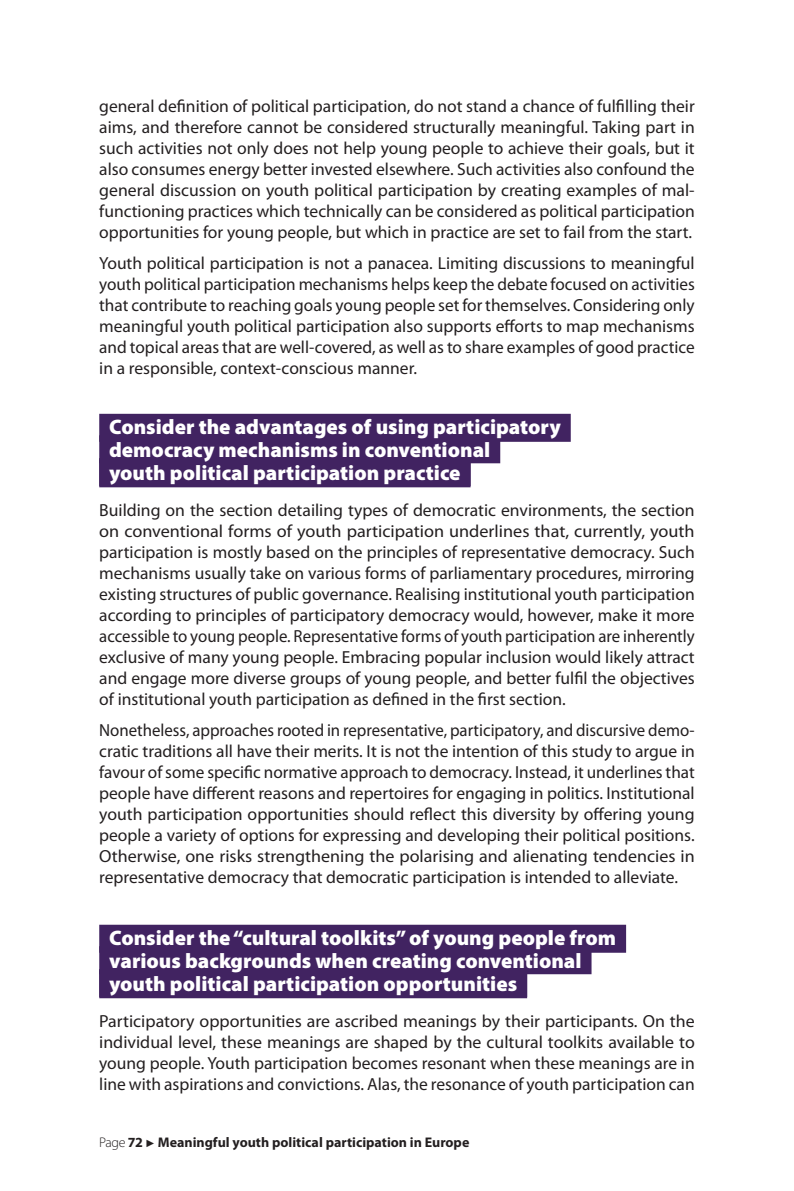
<style>
.page{position:relative;width:794px;height:1191px;background:#fff}
.page>*{position:absolute;margin:0;border:0;box-sizing:border-box;transform-origin:0 0}
.Titre_grisé{font:900 21px/22.8px "Myriad Pro";color:#fff}
.Texte{font:17.5px/21px "Myriad Pro";color:#231f20;text-align:justify}
.Texte-2{font:17.5px/21px "Myriad Pro";color:#231f20;text-align:justify;scale:.96 1}
.t1{font:700 14px "Myriad Pro";color:#231f20}
.s1{font-weight:300}
.s2{font-family:"Arial";font-weight:400;font-size:10.5px}
</style>
<div class="page">
<div style="left:99px;top:414px;width:472px;height:28px;background:#412361"></div>
<div style="left:99px;top:435px;width:401px;height:28px;background:#412361"></div>
<div style="left:99px;top:459px;width:371px;height:28px;background:#412361"></div>
<div style="left:99px;top:924px;width:527px;height:28px;background:#412361"></div>
<div style="left:99px;top:946px;width:492px;height:28px;background:#412361"></div>
<div style="left:99px;top:970px;width:428px;height:28px;background:#412361"></div>
<p class="Texte" style="left:99px;top:96px;width:597px">general definition of political participation, do not stand a chance of fulfilling their aims, and therefore cannot be considered structurally meaningful. Taking part in such activities not only does not help young people to achieve their goals, but it also consumes energy better invested elsewhere. Such activities also confound the general discussion on youth political participation by creating examples of mal&shy;functioning practices which technically can be considered as political participation opportunities for young people, but which in practice are set to fail from the start.</p>
<p class="Texte" style="left:99px;top:253px;width:597px">Youth political participation is not a panacea. Limiting discussions to meaningful youth political participation mechanisms helps keep the debate focused on activities that contribute to reaching goals young people set for themselves. Considering only meaningful youth political participation also supports efforts to map mechanisms and topical areas that are well-covered, as well as to share examples of good practice in a responsible, context-conscious manner.</p>
<p class="Titre_grisé" style="left:109px;top:415px;width:453px">Consider the advantages of using participatory democracy mechanisms in conventional</p>
<p class="Titre_grisé" style="left:109px;top:460px;width:353px">youth political participation practice</p>
<p class="Texte" style="left:99px;top:499px;width:597px">Building on the section detailing types of democratic environments, the section on conventional forms of youth participation underlines that, currently, youth participation is mostly based on the principles of representative democracy. Such mechanisms usually take on various forms of parliamentary procedures, mirroring existing structures of public governance. Realising institutional youth participation according to principles of participatory democracy would, however, make it more accessible to young people. Representative forms of youth participation are inherently exclusive of many young people. Embracing popular inclusion would likely attract and engage more diverse groups of young people, and better fulfil the objectives of institutional youth participation as defined in the first section.</p>
<p class="Texte-2" style="left:99px;top:719px;width:622px">Nonetheless, approaches rooted in representative, participatory, and discursive demo&shy;cratic traditions all have their merits. It is not the intention of this study to argue in favour of some specific normative approach to democracy. Instead, it underlines that people have different reasons and repertoires for engaging in politics. Institutional youth participation opportunities should reflect this diversity by offering young people a variety of options for expressing and developing their political positions.<br>Otherwise, one risks strengthening the polarising and alienating tendencies in representative democracy that democratic participation is intended to alleviate.</p>
<p class="Titre_grisé" style="left:109px;top:926px;width:508px">Consider the “cultural toolkits” of young people from various backgrounds when creating conventional</p>
<p class="Titre_grisé" style="left:109px;top:971px;width:409px">youth political participation opportunities</p>
<p class="Texte" style="left:99px;top:1010px;width:597px">Participatory opportunities are ascribed meanings by their participants. On the individual level, these meanings are shaped by the cultural toolkits available to young people. Youth participation becomes resonant when these meanings are in line with aspirations and convictions. Alas, the resonance of youth participation can</p>
<p class="t1" style="left:99px;top:1132px;width:372px"><span class="s1">Page</span> 72 <span class="s2">►</span> Meaningful youth political participation in Europe</p>
</div>
